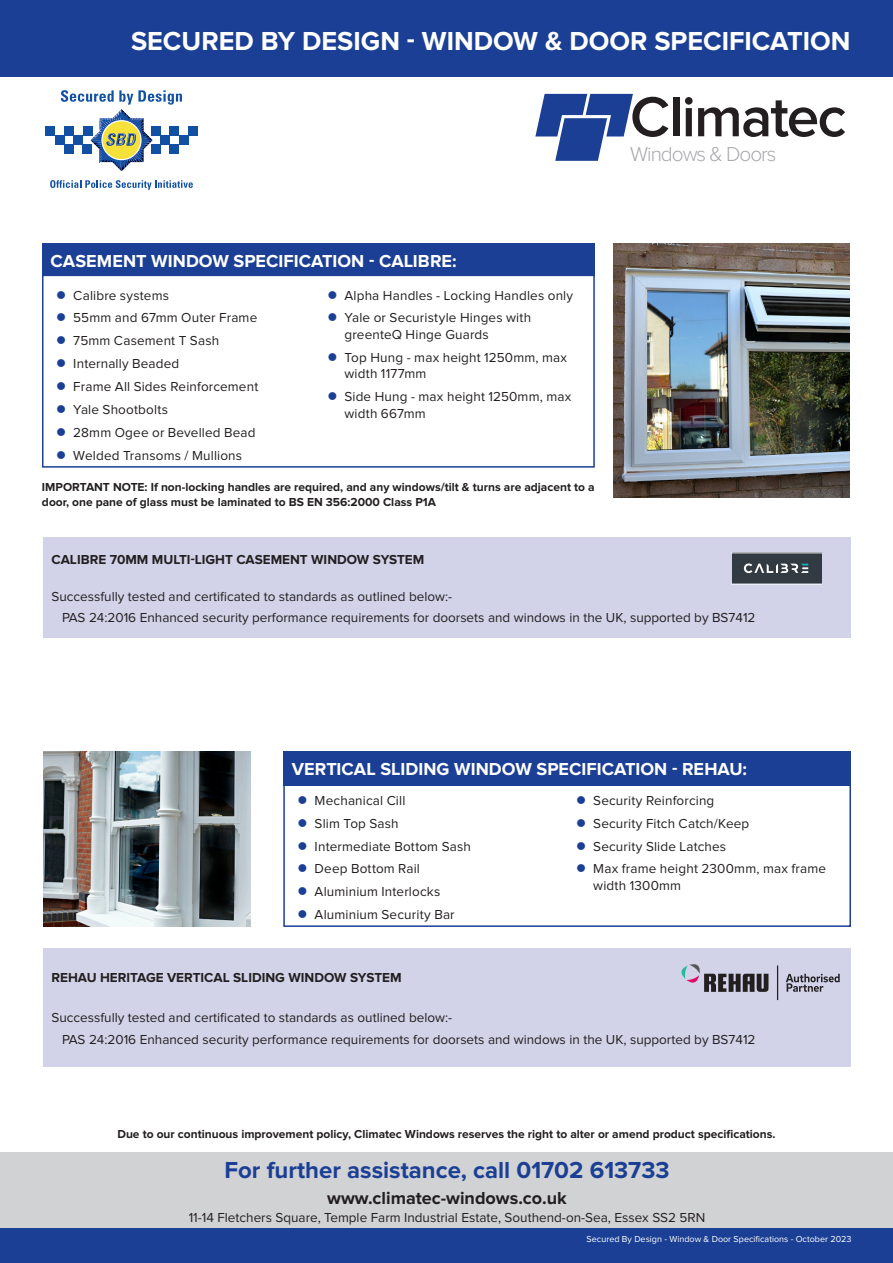
<style>
.page{position:relative;width:893px;height:1263px;background:#fff}
.page>*{position:absolute;margin:0;border:0;box-sizing:border-box;transform-origin:0 0}
.t1{font:600 58.35px "Proxima Nova";letter-spacing:-.03em;color:#231f20}
.t2{font:700 27px "Proxima Nova";color:#fff}
.t3{font:700 24px "Proxima Nova";color:#1b3f94}
.t4{font:300 20.85px "Proxima Nova";letter-spacing:-.05em;color:#a8a9ad}
.t5{font:700 18px "Proxima Nova";letter-spacing:.005em;color:#fff}
.t6{font:700 18px "Proxima Nova";color:#231f20}
.t7{font:13.5px/16.5px "Proxima Nova";letter-spacing:.01em;color:#231f20}
.t8{font:700 13.5px "Proxima Nova";color:#231f20}
.t9{font:700 12px/15px "Proxima Nova";color:#231f20}
.t10{font:9px "Proxima Nova";color:#fff}
.s1{color:#1b3f94}
</style>
<div class="page">
<img style="left:613px;top:244px;width:237px;height:254px">
<svg style="left:50px;top:180px;width:143px;height:10px"></svg>
<div style="left:46px;top:126px;width:9px;height:10px;background:#1150a2"></div>
<div style="left:55px;top:135px;width:9px;height:10px;background:#1150a2"></div>
<div style="left:188px;top:126px;width:10px;height:10px;background:#1150a2"></div>
<div style="left:179px;top:135px;width:9px;height:10px;background:#1150a2"></div>
<svg style="left:61px;top:90px;width:121px;height:81px"></svg>
<div style="left:43px;top:537px;width:808px;height:101px;background:#d2d3e8"></div>
<div style="left:42px;top:275px;width:553px;height:193px;border:2px solid #1b3f94"></div>
<div style="left:42px;top:244px;width:553px;height:32px;background:#1b3f94"></div>
<svg style="left:732px;top:553px;width:89px;height:31px;background:#464f55"></svg>
<div style="left:0;top:1152px;width:893px;height:77px;background:#d1d2d4"></div>
<div style="left:0;top:1229px;width:893px;height:34px;background:#1b3f94"></div>
<svg style="left:535px;top:94px;width:98px;height:67px"></svg>
<div style="left:0;top:0;width:893px;height:77px;background:#1b3f94"></div>
<img style="left:43px;top:751px;width:208px;height:176px">
<div style="left:283px;top:780px;width:568px;height:147px;border:2px solid #1b3f94"></div>
<div style="left:283px;top:751px;width:568px;height:34px;background:#1b3f94"></div>
<div style="left:43px;top:949px;width:808px;height:118px;background:#d2d3e8"></div>
<svg style="left:681px;top:964px;width:87px;height:28px"></svg>
<svg style="left:786px;top:974px;width:54px;height:18px"></svg>
<hr style="left:777px;top:965px;width:1px;height:35px;background:#231f20">
<p class="t2" style="left:131px;top:25px;width:721px">SECURED BY DESIGN - WINDOW &amp; DOOR SPECIFICATION</p>
<p class="t1" style="left:630px;top:83px;width:218px">Climatec</p>
<p class="t4" style="left:630px;top:142px;width:148px">Windows &amp; Doors</p>
<p class="t5" style="left:50px;top:250px;width:408px">CASEMENT WINDOW SPECIFICATION - CALIBRE:</p>
<p class="t7" style="left:56px;top:287px;width:114px"><span class="s1">●</span> Calibre systems</p>
<p class="t7" style="left:56px;top:310px;width:203px"><span class="s1">●</span> 55mm and 67mm Outer Frame</p>
<p class="t7" style="left:56px;top:333px;width:164px"><span class="s1">●</span> 75mm Casement T Sash</p>
<p class="t7" style="left:56px;top:356px;width:125px"><span class="s1">●</span> Internally Beaded</p>
<p class="t7" style="left:56px;top:379px;width:204px"><span class="s1">●</span> Frame All Sides Reinforcement</p>
<p class="t7" style="left:56px;top:402px;width:113px"><span class="s1">●</span> Yale Shootbolts</p>
<p class="t7" style="left:56px;top:425px;width:201px"><span class="s1">●</span> 28mm Ogee or Bevelled Bead</p>
<p class="t7" style="left:56px;top:447px;width:187px"><span class="s1">●</span> Welded Transoms / Mullions</p>
<p class="t7" style="left:327px;top:287px;width:247px"><span class="s1">●</span> Alpha Handles - Locking Handles only</p>
<p class="t7" style="left:344px;top:310px;width:188px;text-indent:-17px"><span class="s1">●</span> Yale or Securistyle Hinges with greenteQ Hinge Guards</p>
<p class="t7" style="left:344px;top:350px;width:224px;text-indent:-17px"><span class="s1">●</span> Top Hung - max height 1250mm, max width 1177mm</p>
<p class="t7" style="left:344px;top:389px;width:228px;text-indent:-17px"><span class="s1">●</span> Side Hung - max height 1250mm, max width 667mm</p>
<p class="t9" style="left:42px;top:480px;width:554px">IMPORTANT NOTE: If non-locking handles are required, and any windows/tilt &amp; turns are adjacent to a door, one pane of glass must be laminated to BS EN 356:2000 Class P1A</p>
<p class="t8" style="left:52px;top:552px;width:374px">CALIBRE 70MM MULTI-LIGHT CASEMENT WINDOW SYSTEM</p>
<p class="t7" style="left:52px;top:589px;width:402px">Successfully tested and certificated to standards as outlined below:-</p>
<p class="t7" style="left:62px;top:610px;width:695px">PAS 24:2016 Enhanced security performance requirements for doorsets and windows in the UK, supported by BS7412</p>
<p class="t5" style="left:292px;top:759px;width:457px">VERTICAL SLIDING WINDOW SPECIFICATION - REHAU:</p>
<p class="t7" style="left:298px;top:793px;width:109px"><span class="s1">●</span> Mechanical Cill</p>
<p class="t7" style="left:298px;top:815px;width:103px"><span class="s1">●</span> Slim Top Sash</p>
<p class="t7" style="left:298px;top:838px;width:175px"><span class="s1">●</span> Intermediate Bottom Sash</p>
<p class="t7" style="left:298px;top:861px;width:124px"><span class="s1">●</span> Deep Bottom Rail</p>
<p class="t7" style="left:298px;top:884px;width:144px"><span class="s1">●</span> Aluminium Interlocks</p>
<p class="t7" style="left:298px;top:907px;width:159px"><span class="s1">●</span> Aluminium Security Bar</p>
<p class="t7" style="left:576px;top:793px;width:140px"><span class="s1">●</span> Security Reinforcing</p>
<p class="t7" style="left:576px;top:815px;width:175px"><span class="s1">●</span> Security Fitch Catch/Keep</p>
<p class="t7" style="left:576px;top:838px;width:151px"><span class="s1">●</span> Security Slide Latches</p>
<p class="t7" style="left:593px;top:861px;width:234px;text-indent:-17px"><span class="s1">●</span> Max frame height 2300mm, max frame width 1300mm</p>
<p class="t8" style="left:52px;top:970px;width:352px">REHAU HERITAGE VERTICAL SLIDING WINDOW SYSTEM</p>
<p class="t7" style="left:52px;top:1009px;width:402px">Successfully tested and certificated to standards as outlined below:-</p>
<p class="t7" style="left:62px;top:1032px;width:695px">PAS 24:2016 Enhanced security performance requirements for doorsets and windows in the UK, supported by BS7412</p>
<p class="t9" style="left:117px;top:1127px;width:660px">Due to our continuous improvement policy, Climatec Windows reserves the right to alter or amend product specifications.</p>
<p class="t3" style="left:224px;top:1156px;width:447px">For further assistance, call 01702 613733</p>
<p class="t6" style="left:327px;top:1187px;width:241px">www.climatec-windows.co.uk</p>
<p class="t7" style="left:189px;top:1210px;width:518px">11-14 Fletchers Square, Temple Farm Industrial Estate, Southend-on-Sea, Essex SS2 5RN</p>
<p class="t10" style="left:587px;top:1234px;width:266px">Secured By Design - Window &amp; Door Specifications - October 2023</p>
</div>
